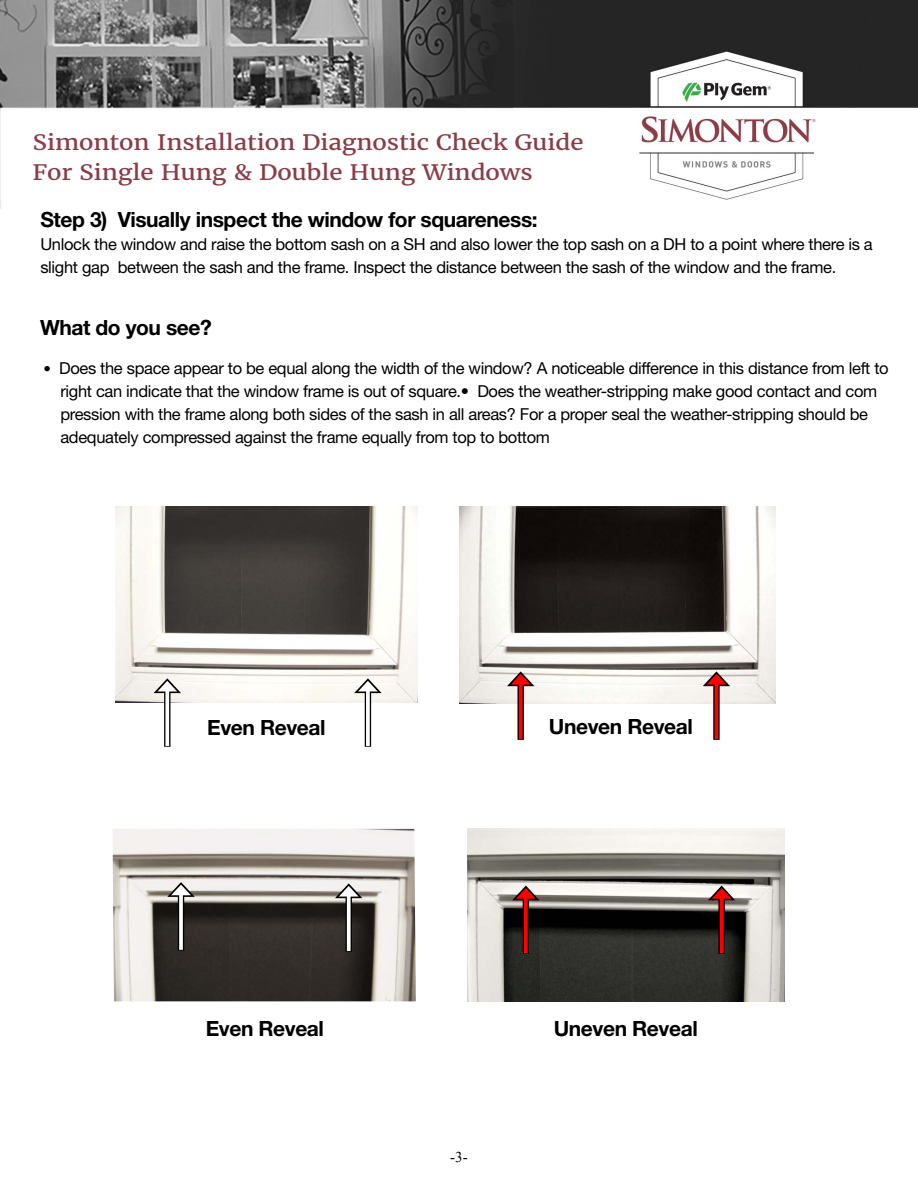
<style>
.page{position:relative;width:918px;height:1188px;background:#fff}
.page>*{position:absolute;margin:0;border:0;box-sizing:border-box;transform-origin:0 0}
.t1{font:700 21px "Helvetica Neue";letter-spacing:-.02em;color:#000}
.t2{font:21px/29.5px "Merriweather";letter-spacing:-.005em;color:#8a3d47;scale:1.15 1}
.t3{font:16.5px/23.2px "Helvetica Neue";letter-spacing:-.02em;color:#000}
.t4{font:15px "Times New Roman";color:#000}
.s1{font-size:15px}
</style>
<div class="page">
<img style="left:0;top:1px;width:918px;height:207px">
<img style="left:115px;top:506px;width:302px;height:197px">
<img style="left:460px;top:506px;width:316px;height:197px">
<img style="left:113px;top:829px;width:303px;height:172px">
<img style="left:467px;top:829px;width:317px;height:172px">
<div style="left:178px;top:891px;width:6px;height:60px;background:#000"></div>
<svg style="left:179px;top:897px;width:4px;height:53px"></svg>
<svg style="left:167px;top:882px;width:28px;height:15px"></svg>
<svg style="left:346px;top:898px;width:6px;height:54px"></svg>
<svg style="left:347px;top:898px;width:4px;height:53px"></svg>
<svg style="left:335px;top:883px;width:27px;height:15px"></svg>
<div style="left:523px;top:895px;width:6px;height:59px;background:#000"></div>
<svg style="left:524px;top:900px;width:4px;height:53px"></svg>
<svg style="left:512px;top:886px;width:28px;height:14px"></svg>
<svg style="left:718px;top:900px;width:7px;height:54px"></svg>
<hr style="left:720px;top:895px;width:3px;height:58px;background:#f00">
<svg style="left:708px;top:886px;width:27px;height:14px"></svg>
<svg style="left:518px;top:686px;width:6px;height:54px"></svg>
<svg style="left:519px;top:686px;width:4px;height:53px"></svg>
<svg style="left:507px;top:671px;width:27px;height:15px"></svg>
<svg style="left:713px;top:686px;width:7px;height:54px"></svg>
<hr style="left:715px;top:681px;width:3px;height:58px;background:#f00">
<svg style="left:703px;top:671px;width:27px;height:15px"></svg>
<div style="left:164px;top:688px;width:7px;height:59px;background:#292929"></div>
<svg style="left:165px;top:693px;width:4px;height:53px"></svg>
<svg style="left:154px;top:678px;width:27px;height:15px"></svg>
<div style="left:365px;top:688px;width:6px;height:59px;background:#000"></div>
<svg style="left:366px;top:693px;width:4px;height:53px"></svg>
<svg style="left:354px;top:678px;width:28px;height:15px"></svg>
<p class="t2" style="left:32px;top:128px;width:481px">Simonton Installation Diagnostic Check Guide<br>For Single Hung &amp; Double Hung Windows</p>
<p class="t1" style="left:40px;top:206px;width:499px">Step 3) Visually inspect the window for squareness:</p>
<p class="t3" style="left:40px;top:232px;width:834px">Unlock the window and raise the bottom sash on a SH and also lower the top sash on a DH to a point where there is a slight gap between the sash and the frame. Inspect the distance between the sash of the window and the frame.</p>
<p class="t1" style="left:40px;top:315px;width:173px">What do you see?</p>
<p class="t3" style="left:60px;top:356px;width:830px;text-indent:-17px"><span class="s1">•</span> Does the space appear to be equal along the width of the window? A noticeable difference in this distance from left to right can indicate that the window frame is out of square.• Does the weather-stripping make good contact and com pression with the frame along both sides of the sash in all areas? For a proper seal the weather-stripping should be adequately compressed against the frame equally from top to bottom</p>
<p class="t1" style="left:207px;top:714px;width:120px">Even Reveal</p>
<p class="t1" style="left:549px;top:713px;width:145px">Uneven Reveal</p>
<p class="t1" style="left:206px;top:1016px;width:120px">Even Reveal</p>
<p class="t1" style="left:554px;top:1016px;width:145px">Uneven Reveal</p>
<p class="t4" style="left:450px;top:1146px;width:19px">-3-</p>
</div>
